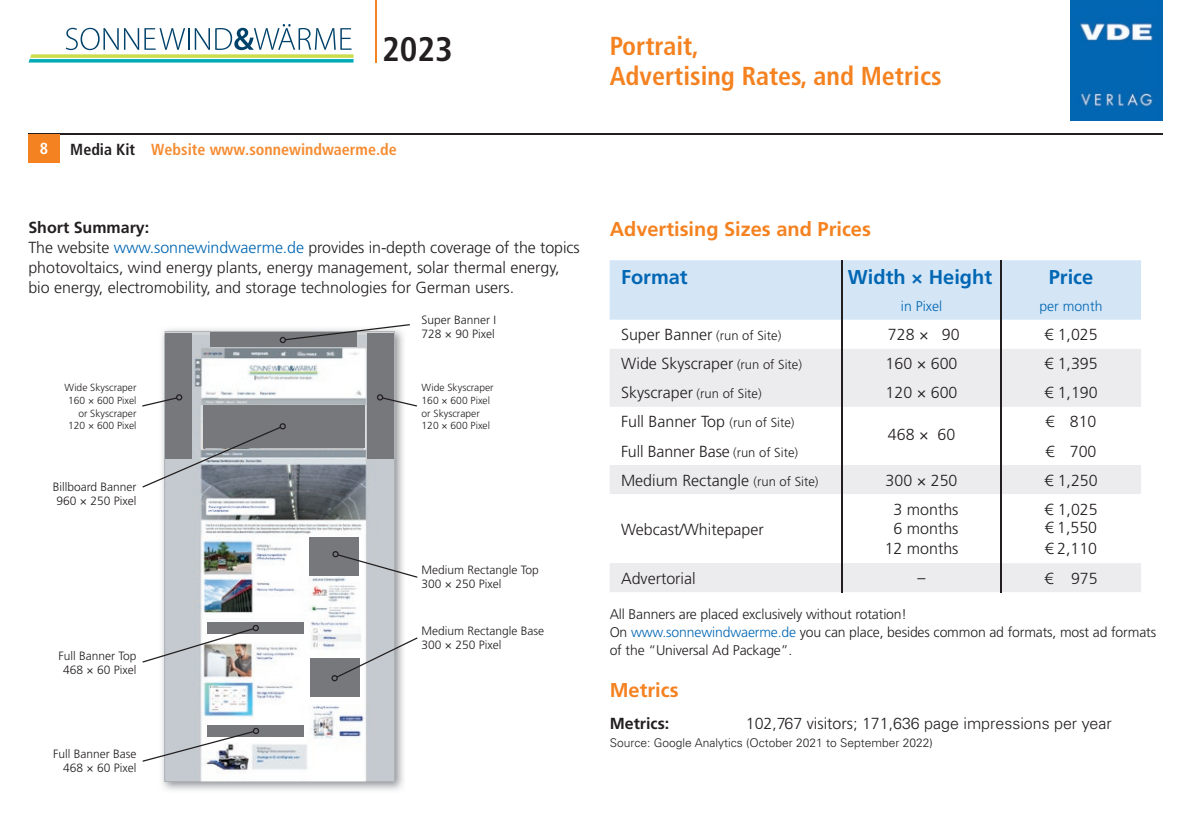
<style>
.page{position:relative;width:1191px;height:840px;background:#fff}
.page>*{position:absolute;margin:0;border:0;box-sizing:border-box;transform-origin:0 0}
.t1{font:700 condensed 34px "Frutiger LT Std";color:#231f20}
.t2{font:700 condensed 26px/30.6px "Frutiger LT Std";color:#f58220}
.t3{font:700 20px "Frutiger LT Std";color:#f58220}
.t4{font:700 20px "Frutiger LT Std";color:#0166b3}
.t5{font:300 16px/20px "Frutiger LT Std";color:#231f20}
.t6{font:300 16px "Univers LT Std";color:#231f20}
.t7{font:700 condensed 16px "Frutiger LT Std";color:#f68c32}
.t8{font:700 16px "Frutiger LT Std";color:#231f20}
.t9{font:700 condensed 16px "Frutiger LT Std";color:#fff}
.t10{font:300 14px/18px "Frutiger LT Std";letter-spacing:-.01em;color:#231f20}
.t11{font:300 14px "Frutiger LT Std";color:#0166b3}
.t12{font:300 13px "Frutiger LT Std";color:#231f20}
.t13{font:300 12px/14px "Frutiger LT Std";color:#231f20}
.t14{font:300 12px "Univers LT Std";color:#231f20}
.t15{font:300 10.2px/12.6px "Frutiger LT Std";color:#231f20}
.s1{color:#231f20}
.s2{font-weight:700}
.s3{color:#0166b3}
.s4{font-size:13px}
.s5{font-size:16px}
.s6{font-family:"Frutiger LT Std"}
</style>
<div class="page">
<hr style="left:28px;top:133px;width:1134px;height:1px;background:#231f20">
<svg style="left:28px;top:24px;width:325px;height:39px"></svg>
<div style="left:28px;top:134px;width:32px;height:28px;background:#f58220"></div>
<hr style="left:375px;top:0;width:1px;height:62px;background:#f58220">
<img style="left:1070px;top:0;width:92px;height:120px">
<img style="left:162px;top:329px;width:242px;height:461px">
<svg style="left:165px;top:331px;width:230px;height:450px"></svg>
<div style="left:210px;top:332px;width:147px;height:15px;background:#76787b"></div>
<div style="left:207px;top:622px;width:97px;height:11px;background:#76787b"></div>
<div style="left:207px;top:724px;width:97px;height:11px;background:#76787b"></div>
<div style="left:309px;top:537px;width:49px;height:38px;background:#76787b"></div>
<div style="left:310px;top:658px;width:50px;height:38px;background:#76787b"></div>
<svg style="left:142px;top:727px;width:117px;height:34px"></svg>
<svg style="left:331px;top:637px;width:86px;height:44px"></svg>
<div style="left:367px;top:333px;width:27px;height:125px;background:#76787b"></div>
<div style="left:165px;top:333px;width:27px;height:125px;background:#76787b"></div>
<div style="left:203px;top:405px;width:161px;height:42px;background:#76787b"></div>
<svg style="left:142px;top:423px;width:144px;height:64px"></svg>
<svg style="left:377px;top:394px;width:40px;height:12px"></svg>
<svg style="left:279px;top:324px;width:131px;height:19px"></svg>
<svg style="left:142px;top:394px;width:40px;height:12px"></svg>
<svg style="left:142px;top:624px;width:117px;height:38px"></svg>
<svg style="left:332px;top:550px;width:85px;height:27px"></svg>
<svg style="left:610px;top:465px;width:531px;height:126px"></svg>
<hr style="left:841px;top:435px;width:1px;height:30px;background:#231f20">
<hr style="left:1000px;top:435px;width:1px;height:30px;background:#231f20">
<svg style="left:841px;top:465px;width:1px;height:29px"></svg>
<svg style="left:1000px;top:465px;width:1px;height:29px"></svg>
<hr style="left:841px;top:494px;width:1px;height:68px;background:#231f20">
<hr style="left:1000px;top:494px;width:1px;height:68px;background:#231f20">
<svg style="left:841px;top:562px;width:1px;height:29px"></svg>
<svg style="left:1000px;top:562px;width:1px;height:29px"></svg>
<svg style="left:609px;top:260px;width:532px;height:175px"></svg>
<h1 class="t1" style="left:382px;top:29px;width:72px">2023</h1>
<p class="t9" style="left:40px;top:139px;width:10px">8</p>
<p class="t7" style="left:70px;top:140px;width:328px"><span class="s1">Media Kit</span> Website www.sonnewindwaerme.de</p>
<h2 class="t2" style="left:609px;top:30px;width:333px">Portrait,<br>Advertising Rates, and Metrics</h2>
<p class="t5" style="left:28px;top:218px;width:553px"><span class="s2">Short Summary:<br></span>The website <span class="s3">www.sonnewindwaerme.de</span> provides in-depth coverage of the topics photovoltaics, wind energy plants, energy management, solar thermal energy, bio energy, electromobility, and storage technologies for German users.</p>
<p class="t3" style="left:609px;top:217px;width:263px">Advertising Sizes and Prices</p>
<p class="t4" style="left:621px;top:265px;width:68px">Format</p>
<p class="t4" style="left:848px;top:265px;width:146px">Width × Height</p>
<p class="t4" style="left:1048px;top:265px;width:46px">Price</p>
<p class="t11" style="left:901px;top:298px;width:43px">in Pixel</p>
<p class="t11" style="left:1039px;top:298px;width:65px">per month</p>
<p class="t5" style="left:621px;top:325px;width:162px">Super Banner <span class="s4">(run of Site)</span></p>
<p class="t5" style="left:888px;top:325px;width:73px">728 × 90</p>
<p class="t5" style="left:1044px;top:325px;width:55px">€ 1,025</p>
<p class="t5" style="left:621px;top:354px;width:182px">Wide Skyscraper <span class="s4">(run of Site)</span></p>
<p class="t5" style="left:885px;top:354px;width:73px">160 × 600</p>
<p class="t5" style="left:1044px;top:354px;width:55px">€ 1,395</p>
<p class="t12" style="left:621px;top:386px;width:142px"><span class="s5">Skyscraper</span> (run of Site)</p>
<p class="t5" style="left:885px;top:383px;width:73px">120 × 600</p>
<p class="t5" style="left:1044px;top:383px;width:55px">€ 1,190</p>
<p class="t5" style="left:621px;top:412px;width:175px">Full Banner Top <span class="s4">(run of Site)</span></p>
<p class="t5" style="left:1045px;top:412px;width:52px">€ 810</p>
<p class="t5" style="left:621px;top:441px;width:179px">Full Banner Base <span class="s4">(run of Site)</span></p>
<p class="t13" style="left:421px;top:312px;width:76px">Super Banner I<br>728 × 90 Pixel</p>
<p class="t15" style="left:421px;top:381px;width:74px">Wide Skyscraper<br>160 × 600 Pixel or Skyscraper<br>120 × 600 Pixel</p>
<p class="t15" style="left:64px;top:381px;width:74px;text-align:right">Wide Skyscraper<br>160 × 600 Pixel or Skyscraper<br>120 × 600 Pixel</p>
<p class="t5" style="left:888px;top:425px;width:69px">468 × 60</p>
<p class="t5" style="left:1045px;top:441px;width:52px">€ 700</p>
<p class="t13" style="left:53px;top:479px;width:85px;text-align:center">Billboard Banner<br>960 × 250 Pixel</p>
<p class="t13" style="left:58px;top:648px;width:80px;text-align:center">Full Banner Top<br>468 × 60 Pixel</p>
<p class="t13" style="left:53px;top:746px;width:85px;text-align:right">Full Banner Base<br>468 × 60 Pixel</p>
<p class="t13" style="left:421px;top:563px;width:119px">Medium Rectangle Top<br>300 × 250 Pixel</p>
<p class="t13" style="left:421px;top:623px;width:124px">Medium Rectangle Base<br>300 × 250 Pixel</p>
<p class="t5" style="left:621px;top:470px;width:199px">Medium Rectangle <span class="s4">(run of Site)</span></p>
<p class="t5" style="left:885px;top:470px;width:73px">300 × 250</p>
<p class="t5" style="left:1044px;top:470px;width:55px">€ 1,250</p>
<p class="t5" style="left:621px;top:519px;width:144px">Webcast/Whitepaper</p>
<p class="t5" style="left:884px;top:499px;width:75px;text-align:center">3 months<br>6 months<br>12 months</p>
<p class="t5" style="left:1044px;top:500px;width:55px;line-height:18.4px">€ 1,025 € 1,550</p>
<p class="t5" style="left:1045px;top:538px;width:54px">€ 2,110</p>
<p class="t5" style="left:621px;top:568px;width:76px">Advertorial</p>
<p class="t6" style="left:917px;top:567px;width:9px">–</p>
<p class="t5" style="left:1044px;top:568px;width:55px">€ 975</p>
<p class="t10" style="left:609px;top:604px;width:548px">All Banners are placed exclusively without rotation!<br>On <span class="s3">www.sonnewindwaerme.de</span> you can place, besides common ad formats, most ad formats of the “Universal Ad Package”.</p>
<p class="t3" style="left:609px;top:678px;width:70px">Metrics</p>
<p class="t8" style="left:609px;top:713px;width:61px">Metrics:</p>
<p class="t6" style="left:746px;top:713px;width:367px"><span class="s6">102</span>,767 <span class="s6">visitors</span>; <span class="s6">171</span>,636 page impressions per year</p>
<p class="t14" style="left:609px;top:735px;width:325px">Source: Google Analytics (October 2021 to September 2022)</p>
</div>
